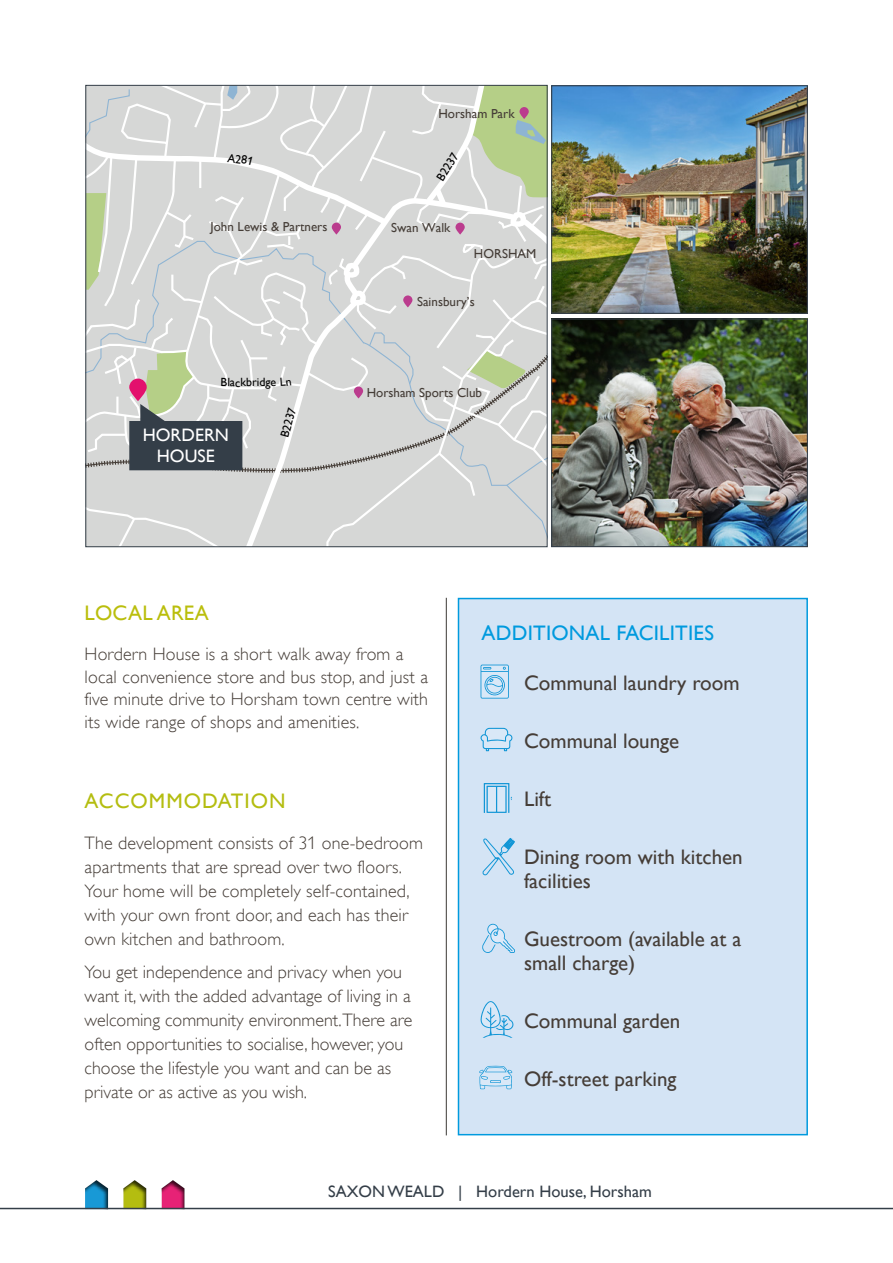
<style>
.page{position:relative;width:893px;height:1263px;background:#fff}
.page>*{position:absolute;margin:0;border:0;box-sizing:border-box;transform-origin:0 0}
.t1{font:21px/24px "Gill Alt One";color:#453d37}
.t2{font:21px "Gill Alt One";letter-spacing:.01em;color:#009ade}
.t3{font:21px "Gill Alt One";letter-spacing:.05em;color:#b4bd10}
.t4{font:21px "Gill Alt One";letter-spacing:.01em;color:#babe0c}
.t5{font:300 18px/24px "Gill Alt One";letter-spacing:.01em;color:#453d37}
.t6{font:18px/21.6px "Gill Alt One";color:#fff;text-align:center}
.t7{font:16.5px "Gill Alt One";color:#343e48}
.t8{font:13.05px "Gill Alt One";color:#453d37}
.t9{font:12px "Gill Alt One";color:#000}
</style>
<div class="page">
<div style="left:148px;top:1170px;width:51px;height:42px;background:#000;opacity:.75"></div>
<div style="left:110px;top:1170px;width:51px;height:42px;background:#000;opacity:.75"></div>
<div style="left:73px;top:1170px;width:49px;height:42px;background:#000;opacity:.75"></div>
<hr style="left:0;top:1208px;width:893px;height:1px;background:#343e48">
<div style="left:458px;top:598px;width:350px;height:537px;background:#d4e4f5;border:2px solid #009ade"></div>
<img style="left:553px;top:87px;width:253px;height:225px">
<div style="left:551px;top:85px;width:257px;height:229px;border:1px solid #343e48"></div>
<img style="left:553px;top:320px;width:253px;height:225px">
<div style="left:551px;top:318px;width:257px;height:229px;border:1px solid #343e48"></div>
<hr style="left:446px;top:598px;width:1px;height:537px;background:#3c3935">
<svg style="left:480px;top:728px;width:33px;height:23px"></svg>
<svg style="left:481px;top:664px;width:28px;height:35px"></svg>
<svg style="left:480px;top:1001px;width:34px;height:37px"></svg>
<svg style="left:482px;top:923px;width:33px;height:30px"></svg>
<svg style="left:479px;top:1066px;width:33px;height:23px"></svg>
<svg style="left:484px;top:783px;width:28px;height:30px"></svg>
<svg style="left:482px;top:838px;width:33px;height:38px"></svg>
<svg style="left:86px;top:85px;width:461px;height:462px;background:#d1d3d0"></svg>
<p class="t8" style="left:438px;top:106px;width:78px">Horsham Park</p>
<p class="t9" style="left:434px;top:176px;width:26px;rotate:-58deg">B223</p>
<p class="t8" style="left:211px;top:219px;width:118px">John Lewis &amp; Partners</p>
<p class="t8" style="left:391px;top:220px;width:61px">Swan Walk</p>
<p class="t8" style="left:474px;top:246px;width:64px">HORSHAM</p>
<p class="t9" style="left:235px;top:376px;width:32px;rotate:-1deg">ckbrid</p>
<p class="t9" style="left:265px;top:375px;width:12px">ge</p>
<p class="t6" style="left:143px;top:424px;width:88px">HORDERN<br>HOUSE</p>
<p class="t9" style="left:278px;top:435px;width:32px;rotate:-75deg">B2237</p>
<p class="t8" style="left:417px;top:294px;width:59px">Sainsbury’s</p>
<p class="t8" style="left:367px;top:385px;width:117px">Horsham Sports Club</p>
<p class="t4" style="left:85px;top:601px;width:126px">LOCAL AREA</p>
<p class="t5" style="left:85px;top:643px;width:345px;line-height:22.5px">Hordern House is a short walk away from a local convenience store and bus stop, and just a five minute drive to Horsham town centre with its wide range of shops and amenities.</p>
<p class="t3" style="left:85px;top:789px;width:202px">ACCOMMODATION</p>
<p class="t5" style="left:85px;top:831px;width:340px">The development consists of 31 one-bedroom apartments that are spread over two floors.<br>Your home will be completely self-contained, with your own front door, and each has their own kitchen and bathroom.</p>
<p class="t5" style="left:85px;top:959px;width:329px">You get independence and privacy when you want it, with the added advantage of living in a welcoming community environment.There are often opportunities to socialise, however, you choose the lifestyle you want and can be as private or as active as you wish.</p>
<p class="t2" style="left:481px;top:621px;width:234px">ADDITIONAL FACILITIES</p>
<p class="t1" style="left:524px;top:670px;width:217px">Communal laundry room</p>
<p class="t1" style="left:524px;top:728px;width:157px">Communal lounge</p>
<p class="t1" style="left:524px;top:786px;width:29px">Lift</p>
<p class="t1" style="left:524px;top:844px;width:220px">Dining room with kitchen facilities</p>
<p class="t1" style="left:524px;top:926px;width:219px">Guestroom (available at a small charge)</p>
<p class="t1" style="left:524px;top:1008px;width:158px">Communal garden</p>
<p class="t1" style="left:524px;top:1066px;width:154px">Off-street parking</p>
<p class="t7" style="left:328px;top:1182px;width:325px">SAXON WEALD | Hordern House, Horsham</p>
</div>
